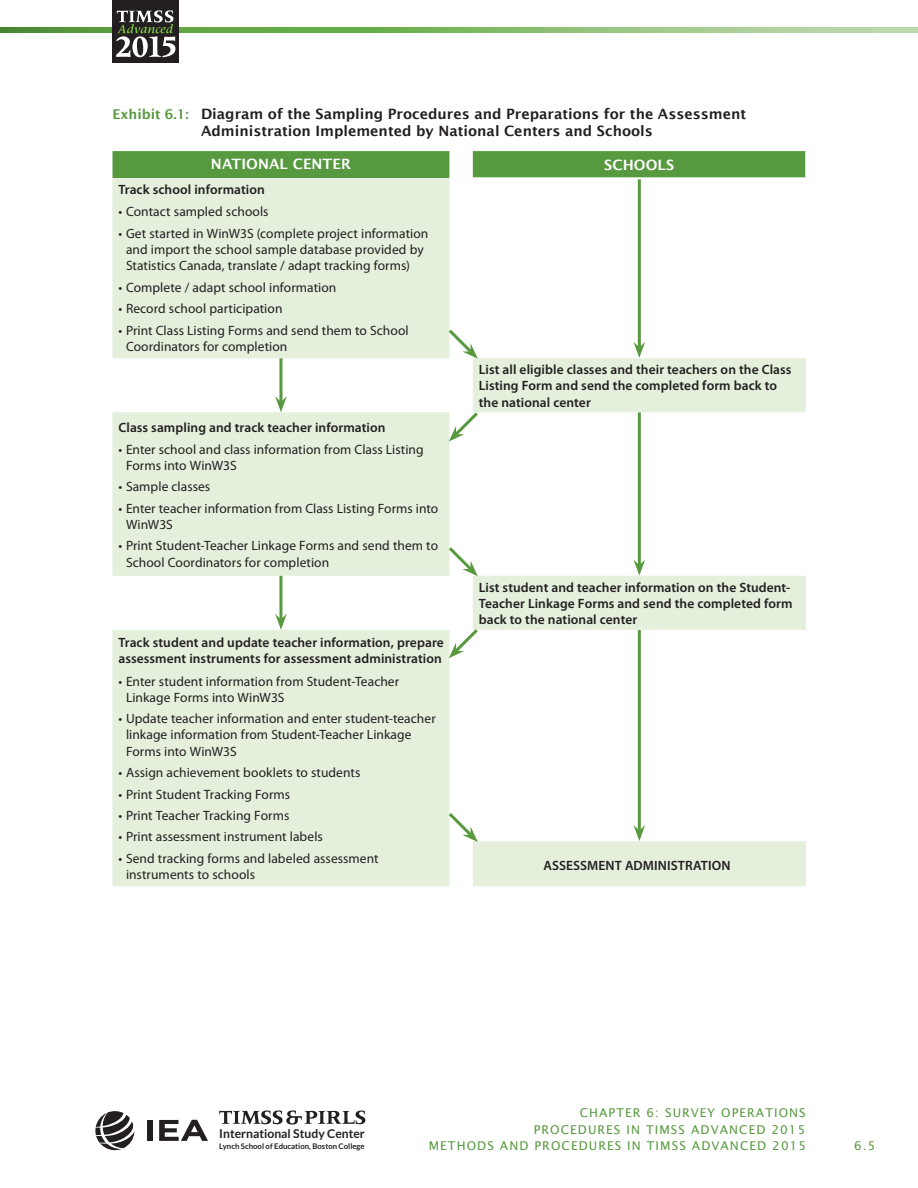
<style>
.page{position:relative;width:918px;height:1188px;background:#fff}
.page>*{position:absolute;margin:0;border:0;box-sizing:border-box;transform-origin:0 0}
.Exhibit_Title_lessSp{font:600 14.25px/17.1px "Lucida Sans";color:#231f20;text-align:center}
.Exhibit_Head_Ctr_whi{font:600 14.25px "Lucida Sans";letter-spacing:.005em;color:#fff}
.Exhibit_Text_Left{font:13.5px/16.2px "Myriad Pro";letter-spacing:.005em;color:#231f20}
.Exhibit_Text_Left_Ch{font:600 13.5px/16.2px "Myriad Pro";letter-spacing:.005em;color:#231f20}
.Page_footer_right{font:12.15px/16.6px "Lucida Sans";letter-spacing:.09em;color:#57993f;text-align:right}
.t1{font:700 12.15px "Lato";color:#231f20}
.t2{font:700 7.8px "Lato";color:#231f20}
.s1{font-size:13.5px;color:#57993f}
</style>
<div class="page">
<svg style="left:0;top:27px;width:918px;height:6px;background:#84b96c"></svg>
<div style="left:112px;top:0;width:67px;height:63px;background:#231f20"></div>
<svg style="left:116px;top:10px;width:59px;height:47px"></svg>
<svg style="left:95px;top:1111px;width:39px;height:39px"></svg>
<div style="left:147px;top:1120px;width:6px;height:21px;background:#231f20"></div>
<svg style="left:159px;top:1120px;width:49px;height:21px"></svg>
<svg style="left:219px;top:1110px;width:146px;height:15px"></svg>
<svg style="left:112px;top:178px;width:694px;height:708px;fill:#e4efdc"></svg>
<svg style="left:112px;top:151px;width:694px;height:27px;background:#5d9c46"></svg>
<hr style="left:449px;top:177px;width:24px;height:2px;background:#fff">
<hr style="left:473px;top:177px;width:333px;height:2px;background:#fff">
<hr style="left:638px;top:179px;width:3px;height:168px;background:#57993f">
<svg style="left:633px;top:342px;width:12px;height:16px"></svg>
<hr style="left:279px;top:358px;width:3px;height:44px;background:#57993f">
<svg style="left:275px;top:396px;width:12px;height:16px"></svg>
<hr style="left:638px;top:412px;width:3px;height:153px;background:#57993f">
<svg style="left:633px;top:560px;width:12px;height:16px"></svg>
<hr style="left:279px;top:576px;width:3px;height:43px;background:#57993f">
<svg style="left:275px;top:614px;width:12px;height:16px"></svg>
<hr style="left:638px;top:630px;width:3px;height:201px;background:#57993f">
<svg style="left:633px;top:825px;width:12px;height:16px"></svg>
<svg style="left:446px;top:544px;width:32px;height:32px"></svg>
<svg style="left:446px;top:327px;width:32px;height:32px"></svg>
<svg style="left:446px;top:810px;width:32px;height:32px"></svg>
<svg style="left:449px;top:409px;width:32px;height:33px"></svg>
<svg style="left:449px;top:626px;width:32px;height:32px"></svg>
<p class="Exhibit_Title_lessSp" style="left:112px;top:105px;width:635px"><span class="s1">Exhibit 6.1:</span> Diagram of the Sampling Procedures and Preparations for the Assessment<br>Administration Implemented by National Centers and Schools</p>
<p class="Exhibit_Head_Ctr_whi" style="left:211px;top:156px;width:141px">NATIONAL CENTER</p>
<p class="Exhibit_Head_Ctr_whi" style="left:604px;top:157px;width:72px">SCHOOLS</p>
<p class="Exhibit_Text_Left_Ch" style="left:118px;top:182px;width:148px">Track school information</p>
<p class="Exhibit_Text_Left" style="left:118px;top:204px;width:152px">• Contact sampled schools</p>
<p class="Exhibit_Text_Left" style="left:126px;top:226px;width:304px;text-indent:-8px">• Get started in WinW3S (complete project information and import the school sample database provided by<br>Statistics Canada, translate / adapt tracking forms)</p>
<p class="Exhibit_Text_Left" style="left:118px;top:279px;width:219px">• Complete / adapt school information</p>
<p class="Exhibit_Text_Left" style="left:118px;top:301px;width:166px">• Record school participation</p>
<p class="Exhibit_Text_Left" style="left:126px;top:322px;width:284px;text-indent:-8px">• Print Class Listing Forms and send them to School<br>Coordinators for completion</p>
<p class="Exhibit_Text_Left_Ch" style="left:479px;top:362px;width:314px">List all eligible classes and their teachers on the Class<br>Listing Form and send the completed form back to the national center</p>
<p class="Exhibit_Text_Left_Ch" style="left:118px;top:419px;width:268px">Class sampling and track teacher information</p>
<p class="Exhibit_Text_Left" style="left:126px;top:441px;width:299px;text-indent:-8px">• Enter school and class information from Class Listing<br>Forms into WinW3S</p>
<p class="Exhibit_Text_Left" style="left:118px;top:479px;width:93px">• Sample classes</p>
<p class="Exhibit_Text_Left" style="left:126px;top:500px;width:314px;text-indent:-8px">• Enter teacher information from Class Listing Forms into<br>WinW3S</p>
<p class="Exhibit_Text_Left" style="left:126px;top:538px;width:314px;text-indent:-8px">• Print Student-Teacher Linkage Forms and send them to<br>School Coordinators for completion</p>
<p class="Exhibit_Text_Left_Ch" style="left:479px;top:579px;width:315px">List student and teacher information on the Student-<br>Teacher Linkage Forms and send the completed form back to the national center</p>
<p class="Exhibit_Text_Left_Ch" style="left:118px;top:635px;width:327px">Track student and update teacher information, prepare assessment instruments for assessment administration</p>
<p class="Exhibit_Text_Left" style="left:126px;top:673px;width:275px;text-indent:-8px">• Enter student information from Student-Teacher<br>Linkage Forms into WinW3S</p>
<p class="Exhibit_Text_Left" style="left:126px;top:711px;width:311px;text-indent:-8px">• Update teacher information and enter student-teacher linkage information from Student-Teacher Linkage<br>Forms into WinW3S</p>
<p class="Exhibit_Text_Left" style="left:118px;top:765px;width:244px">• Assign achievement booklets to students</p>
<p class="Exhibit_Text_Left" style="left:118px;top:786px;width:173px">• Print Student Tracking Forms</p>
<p class="Exhibit_Text_Left" style="left:118px;top:808px;width:172px">• Print Teacher Tracking Forms</p>
<p class="Exhibit_Text_Left" style="left:118px;top:829px;width:206px">• Print assessment instrument labels</p>
<p class="Exhibit_Text_Left" style="left:126px;top:851px;width:254px;text-indent:-8px">• Send tracking forms and labeled assessment instruments to schools</p>
<p class="Exhibit_Text_Left_Ch" style="left:543px;top:857px;width:189px">ASSESSMENT ADMINISTRATION</p>
<p class="t1" style="left:219px;top:1127px;width:147px">International Study Center</p>
<p class="t2" style="left:219px;top:1142px;width:147px">Lynch School of Education, Boston College</p>
<p class="Page_footer_right" style="left:534px;top:1104px;width:274px">CHAPTER 6: SURVEY OPERATIONS<br>PROCEDURES IN TIMSS ADVANCED 2015</p>
<p class="Page_footer_right" style="left:429px;top:1138px;width:379px">METHODS AND PROCEDURES IN TIMSS ADVANCED 2015</p>
<p class="Page_footer_right" style="left:854px;top:1138px;width:23px">6.5</p>
</div>
